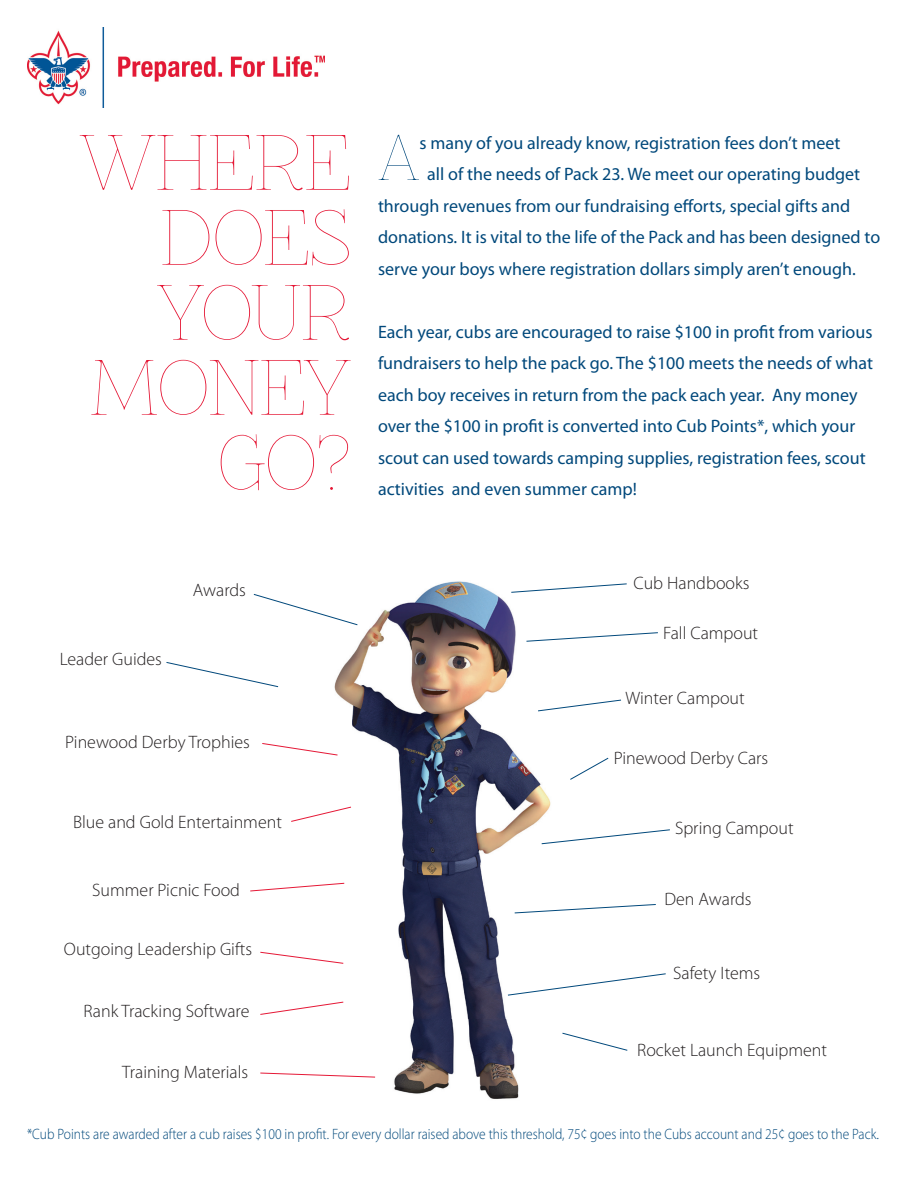
<style>
.page{position:relative;width:918px;height:1188px;background:#fff}
.page>*{position:absolute;margin:0;border:0;box-sizing:border-box;transform-origin:0 0}
.t1{font:72px/75px "Znikomit";color:#e51836;text-align:right}
.t2{font:59.4px "Znikomit";color:#00487b}
.t3{font:18px/31.5px "Myriad Pro";color:#00487b}
.t4{font:300 18px "Myriad Pro";color:#231f20}
.t5{font:300 15px "Myriad Pro";color:#00487b;scale:.9 1}
</style>
<div class="page">
<img style="left:334px;top:581px;width:217px;height:518px">
<img style="left:27px;top:27px;width:298px;height:80px">
<svg style="left:253px;top:593px;width:105px;height:33px"></svg>
<svg style="left:166px;top:662px;width:113px;height:26px"></svg>
<svg style="left:511px;top:583px;width:116px;height:10px"></svg>
<svg style="left:526px;top:632px;width:132px;height:10px"></svg>
<svg style="left:537px;top:699px;width:84px;height:13px"></svg>
<svg style="left:570px;top:757px;width:39px;height:23px"></svg>
<svg style="left:541px;top:829px;width:129px;height:16px"></svg>
<svg style="left:514px;top:904px;width:142px;height:10px"></svg>
<svg style="left:507px;top:973px;width:159px;height:23px"></svg>
<svg style="left:562px;top:1032px;width:66px;height:19px"></svg>
<svg style="left:262px;top:743px;width:76px;height:13px"></svg>
<svg style="left:291px;top:806px;width:61px;height:16px"></svg>
<svg style="left:250px;top:882px;width:95px;height:10px"></svg>
<svg style="left:260px;top:951px;width:84px;height:13px"></svg>
<svg style="left:260px;top:1001px;width:84px;height:14px"></svg>
<svg style="left:260px;top:1072px;width:116px;height:6px"></svg>
<h1 class="t1" style="left:79px;top:126px;width:273px">WHERE<br>DOES<br>YOUR<br>MONEY<br>GO?</h1>
<h2 class="t2" style="left:378px;top:121px;width:43px">A</h2>
<p class="t3" style="left:420px;top:126px;width:422px">s many of you already know, registration fees don’t meet</p>
<p class="t3" style="left:427px;top:158px;width:434px">all of the needs of Pack 23. We meet our operating budget</p>
<p class="t3" style="left:378px;top:189px;width:474px">through revenues from our fundraising efforts, special gifts and</p>
<p class="t3" style="left:378px;top:221px;width:504px">donations. It is vital to the life of the Pack and has been designed to</p>
<p class="t3" style="left:378px;top:252px;width:479px">serve your boys where registration dollars simply aren’t enough.</p>
<p class="t3" style="left:378px;top:315px;width:497px">Each year, cubs are encouraged to raise $100 in profit from various fundraisers to help the pack go. The $100 meets the needs of what each boy receives in return from the pack each year. Any money over the $100 in profit is converted into Cub Points*, which your scout can used towards camping supplies, registration fees, scout activities and even summer camp!</p>
<p class="t4" style="left:60px;top:648px;width:104px">Leader Guides</p>
<p class="t4" style="left:193px;top:579px;width:55px">Awards</p>
<p class="t4" style="left:65px;top:731px;width:186px">Pinewood Derby Trophies</p>
<p class="t4" style="left:73px;top:811px;width:210px">Blue and Gold Entertainment</p>
<p class="t4" style="left:92px;top:880px;width:149px">Summer Picnic Food</p>
<p class="t4" style="left:64px;top:938px;width:190px">Outgoing Leadership Gifts</p>
<p class="t4" style="left:84px;top:1000px;width:167px">Rank Tracking Software</p>
<p class="t4" style="left:122px;top:1061px;width:128px">Training Materials</p>
<p class="t4" style="left:634px;top:572px;width:117px">Cub Handbooks</p>
<p class="t4" style="left:663px;top:622px;width:96px">Fall Campout</p>
<p class="t4" style="left:626px;top:687px;width:121px">Winter Campout</p>
<p class="t4" style="left:614px;top:748px;width:156px">Pinewood Derby Cars</p>
<p class="t4" style="left:675px;top:817px;width:120px">Spring Campout</p>
<p class="t4" style="left:664px;top:889px;width:89px">Den Awards</p>
<p class="t4" style="left:673px;top:962px;width:89px">Safety Items</p>
<p class="t4" style="left:637px;top:1039px;width:191px">Rocket Launch Equipment</p>
<p class="t5" style="left:27px;top:1124px;width:948px">*Cub Points are awarded after a cub raises $100 in profit. For every dollar raised above this threshold, 75¢ goes into the Cubs account and 25¢ goes to the Pack.</p>
</div>
